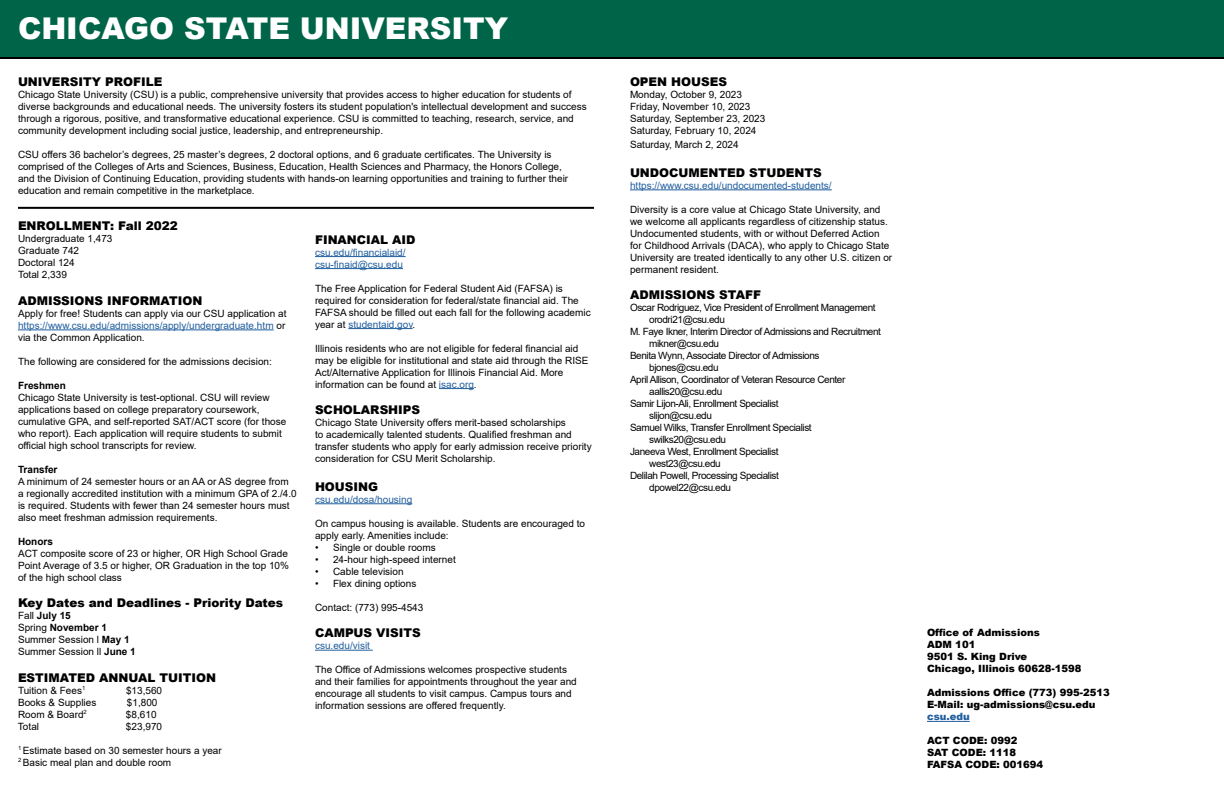
<style>
.page{position:relative;width:1224px;height:792px;background:#fff}
.page>*{position:absolute;margin:0;border:0;box-sizing:border-box;transform-origin:0 0}
.t1{font:900 30px "Arial";color:#fff}
.t2{font:900 12px "Arial";color:#000}
.t3{font:10px/12px "Arial";color:#000}
.t4{font:10px/12px "Arial";letter-spacing:-.04em;color:#000}
.t5{font:900 10px "Arial";color:#000}
.t6{font:10px/12px "Arial";color:#215e9e}
.t7{font:700 10px "Arial";color:#000}
.t8{font:900 10px "Arial";color:#215e9e}
.s1{color:#215e9e}
.s2{font-weight:400}
.s3{font-weight:700}
</style>
<div class="page">
<div style="left:0;top:0;width:1224px;height:58px;background:#006548"></div>
<hr style="left:18px;top:330px;width:256px;height:1px;background:#215e9e">
<hr style="left:315px;top:256px;width:91px;height:1px;background:#215e9e">
<hr style="left:315px;top:268px;width:88px;height:1px;background:#215e9e">
<hr style="left:348px;top:328px;width:65px;height:1px;background:#215e9e">
<hr style="left:439px;top:388px;width:35px;height:1px;background:#215e9e">
<hr style="left:315px;top:503px;width:97px;height:1px;background:#215e9e">
<hr style="left:315px;top:650px;width:58px;height:1px;background:#215e9e">
<hr style="left:18px;top:207px;width:576px;height:2px;background:#000">
<hr style="left:0;top:57px;width:1224px;height:2px;background:#000">
<hr style="left:630px;top:189px;width:202px;height:1px;background:#215e9e">
<hr style="left:927px;top:721px;width:43px;height:1px;background:#215e9e">
<h2 class="t1" style="left:18px;top:7px;width:492px">CHICAGO STATE UNIVERSITY</h2>
<h3 class="t2" style="left:18px;top:73px;width:146px">UNIVERSITY PROFILE</h3>
<p class="t3" style="left:18px;top:88px;width:570px">Chicago State University (CSU) is a public, comprehensive university that provides access to higher education for students of diverse backgrounds and educational needs. The university fosters its student population's intellectual development and success through a rigorous, positive, and transformative educational experience. CSU is committed to teaching, research, service, and community development including social justice, leadership, and entrepreneurship.</p>
<p class="t3" style="left:18px;top:148px;width:552px">CSU offers 36 bachelor’s degrees, 25 master’s degrees, 2 doctoral options, and 6 graduate certificates. The University is comprised of the Colleges of Arts and Sciences, Business, Education, Health Sciences and Pharmacy, the Honors College, and the Division of Continuing Education, providing students with hands-on learning opportunities and training to further their education and remain competitive in the marketplace.</p>
<h3 class="t2" style="left:18px;top:217px;width:161px">ENROLLMENT: Fall 2022</h3>
<p class="t3" style="left:18px;top:233px;width:96px">Undergraduate 1,473</p>
<p class="t3" style="left:18px;top:245px;width:63px">Graduate 742</p>
<p class="t3" style="left:18px;top:257px;width:58px">Doctoral 124</p>
<p class="t3" style="left:18px;top:269px;width:50px">Total 2,339</p>
<h3 class="t2" style="left:18px;top:292px;width:186px">ADMISSIONS INFORMATION</h3>
<p class="t3" style="left:18px;top:307px;width:270px;text-align:justify">Apply for free! Students can apply via our CSU application at <span class="s1">https://www.csu.edu/admissions/apply/undergraduate.htm</span> or via the Common Application.</p>
<p class="t3" style="left:18px;top:355px;width:255px">The following are considered for the admissions decision:</p>
<h4 class="t7" style="left:18px;top:378px;width:49px">Freshmen</h4>
<p class="t3" style="left:18px;top:391px;width:270px">Chicago State University is test-optional. CSU will review applications based on college preparatory coursework, cumulative GPA, and self-reported SAT/ACT score (for those who report). Each application will require students to submit official high school transcripts for review.</p>
<h4 class="t7" style="left:18px;top:462px;width:41px">Transfer</h4>
<p class="t3" style="left:18px;top:475px;width:280px">A minimum of 24 semester hours or an AA or AS degree from<br>a regionally accredited institution with a minimum GPA of 2./4.0 is required. Students with fewer than 24 semester hours must also meet freshman admission requirements.</p>
<h4 class="t7" style="left:18px;top:534px;width:37px">Honors</h4>
<p class="t3" style="left:18px;top:547px;width:273px;text-align:justify">ACT composite score of 23 or higher, OR High School Grade Point Average of 3.5 or higher, OR Graduation in the top 10% of the high school class</p>
<h4 class="t2" style="left:18px;top:594px;width:267px">Key Dates and Deadlines - Priority Dates</h4>
<p class="t7" style="left:18px;top:609px;width:54px"><span class="s2">Fall</span> July 15</p>
<p class="t7" style="left:18px;top:621px;width:90px"><span class="s2">Spring</span> November 1</p>
<p class="t3" style="left:18px;top:634px;width:113px">Summer Session l <span class="s3">May 1</span></p>
<p class="t3" style="left:18px;top:646px;width:119px">Summer Session ll <span class="s3">June 1</span></p>
<h3 class="t2" style="left:18px;top:669px;width:200px">ESTIMATED ANNUAL TUITION</h3>
<p class="t3" style="left:18px;top:684px;width:69px">Tuition &amp; Fees<sup>1</sup></p>
<p class="t3" style="left:126px;top:684px;width:38px">$13,560</p>
<p class="t3" style="left:18px;top:696px;width:80px">Books &amp; Supplies</p>
<p class="t3" style="left:127px;top:696px;width:32px">$1,800</p>
<p class="t3" style="left:18px;top:708px;width:70px">Room &amp; Board<sup>2</sup></p>
<p class="t3" style="left:18px;top:720px;width:23px">Total</p>
<p class="t3" style="left:18px;top:744px;width:205px"><sup>1</sup> Estimate based on 30 semester hours a year<br><sup>2</sup> Basic meal plan and double room</p>
<h3 class="t2" style="left:315px;top:231px;width:102px">FINANCIAL AID</h3>
<p class="t6" style="left:315px;top:246px;width:92px">csu.edu/financialaid/ csu-finaid@csu.edu</p>
<p class="t3" style="left:315px;top:282px;width:277px">The Free Application for Federal Student Aid (FAFSA) is required for consideration for federal/state financial aid. The FAFSA should be filled out each fall for the following academic year at <span class="s1">studentaid.gov</span>.</p>
<p class="t3" style="left:315px;top:342px;width:275px">Illinois residents who are not eligible for federal financial aid may be eligible for institutional and state aid through the RISE Act/Alternative Application for Illinois Financial Aid. More information can be found at <span class="s1">isac.org</span>.</p>
<h3 class="t2" style="left:315px;top:401px;width:107px">SCHOLARSHIPS</h3>
<p class="t3" style="left:315px;top:416px;width:278px">Chicago State University offers merit-based scholarships<br>to academically talented students. Qualified freshman and transfer students who apply for early admission receive priority consideration for CSU Merit Scholarship.</p>
<h3 class="t2" style="left:315px;top:478px;width:65px">HOUSING</h3>
<p class="t6" style="left:315px;top:493px;width:99px">csu.edu/dosa/housing</p>
<p class="t3" style="left:315px;top:517px;width:272px">On campus housing is available. Students are encouraged to apply early. Amenities include:</p>
<p class="t3" style="left:315px;top:541px;width:122px">• Single or double rooms</p>
<p class="t3" style="left:315px;top:553px;width:142px">• 24-hour high-speed internet</p>
<p class="t3" style="left:315px;top:565px;width:90px">• Cable television</p>
<p class="t3" style="left:315px;top:577px;width:103px">• Flex dining options</p>
<p class="t3" style="left:315px;top:601px;width:110px">Contact: (773) 995-4543</p>
<h3 class="t2" style="left:315px;top:624px;width:107px">CAMPUS VISITS</h3>
<p class="t6" style="left:315px;top:640px;width:57px">csu.edu/visit</p>
<p class="t3" style="left:315px;top:664px;width:263px">The Office of Admissions welcomes prospective students and their families for appointments throughout the year and encourage all students to visit campus. Campus tours and information sessions are offered frequently.</p>
<h3 class="t2" style="left:630px;top:73px;width:99px">OPEN HOUSES</h3>
<p class="t3" style="left:630px;top:88px;width:114px">Monday, October 9, 2023</p>
<p class="t3" style="left:630px;top:100px;width:122px">Friday, November 10, 2023</p>
<p class="t3" style="left:630px;top:112px;width:137px">Saturday, September 23, 2023</p>
<p class="t3" style="left:630px;top:124px;width:128px">Saturday, February 10, 2024</p>
<p class="t3" style="left:630px;top:138px;width:110px">Saturday, March 2, 2024</p>
<h3 class="t2" style="left:630px;top:164px;width:193px">UNDOCUMENTED STUDENTS</h3>
<p class="t6" style="left:630px;top:179px;width:203px">https://www.csu.edu/undocumented-students/</p>
<p class="t3" style="left:630px;top:203px;width:264px">Diversity is a core value at Chicago State University, and we welcome all applicants regardless of citizenship status.<br>Undocumented students, with or without Deferred Action for Childhood Arrivals (DACA), who apply to Chicago State University are treated identically to any other U.S. citizen or permanent resident.</p>
<h3 class="t2" style="left:630px;top:286px;width:133px">ADMISSIONS STAFF</h3>
<p class="t4" style="left:649px;top:302px;width:228px;text-indent:-19px">Oscar Rodriguez, Vice President of Enrollment Management orodri21@csu.edu</p>
<p class="t4" style="left:649px;top:326px;width:233px;text-indent:-19px">M. Faye Ikner, Interim Director of Admissions and Recruitment mikner@csu.edu</p>
<p class="t4" style="left:649px;top:350px;width:172px;text-indent:-19px">Benita Wynn, Associate Director of Admissions bjones@csu.edu</p>
<p class="t4" style="left:649px;top:374px;width:198px;text-indent:-19px">April Allison, Coordinator of Veteran Resource Center aallis20@csu.edu</p>
<p class="t4" style="left:649px;top:398px;width:131px;text-indent:-19px">Samir Lijon-Ali, Enrollment Specialist slijon@csu.edu</p>
<p class="t4" style="left:649px;top:422px;width:164px;text-indent:-19px">Samuel Wilks, Transfer Enrollment Specialist swilks20@csu.edu</p>
<p class="t4" style="left:649px;top:446px;width:131px;text-indent:-19px">Janeeva West, Enrollment Specialist west23@csu.edu</p>
<p class="t4" style="left:649px;top:470px;width:131px;text-indent:-19px">Delilah Powell, Processing Specialist dpowel22@csu.edu</p>
<p class="t5" style="left:927px;top:625px;width:114px">Office of Admissions</p>
<p class="t5" style="left:927px;top:637px;width:50px">ADM 101</p>
<p class="t5" style="left:927px;top:649px;width:102px">9501 S. King Drive</p>
<p class="t5" style="left:927px;top:661px;width:156px">Chicago, Illinois 60628-1598</p>
<p class="t5" style="left:927px;top:685px;width:184px">Admissions Office (773) 995-2513</p>
<p class="t5" style="left:927px;top:697px;width:170px">E-Mail: ug-admissions@csu.edu</p>
<p class="t8" style="left:927px;top:709px;width:44px">csu.edu</p>
<p class="t5" style="left:927px;top:733px;width:92px">ACT CODE: 0992</p>
<p class="t5" style="left:927px;top:745px;width:91px">SAT CODE: 1118</p>
<p class="t5" style="left:927px;top:757px;width:118px">FAFSA CODE: 001694</p>
</div>
